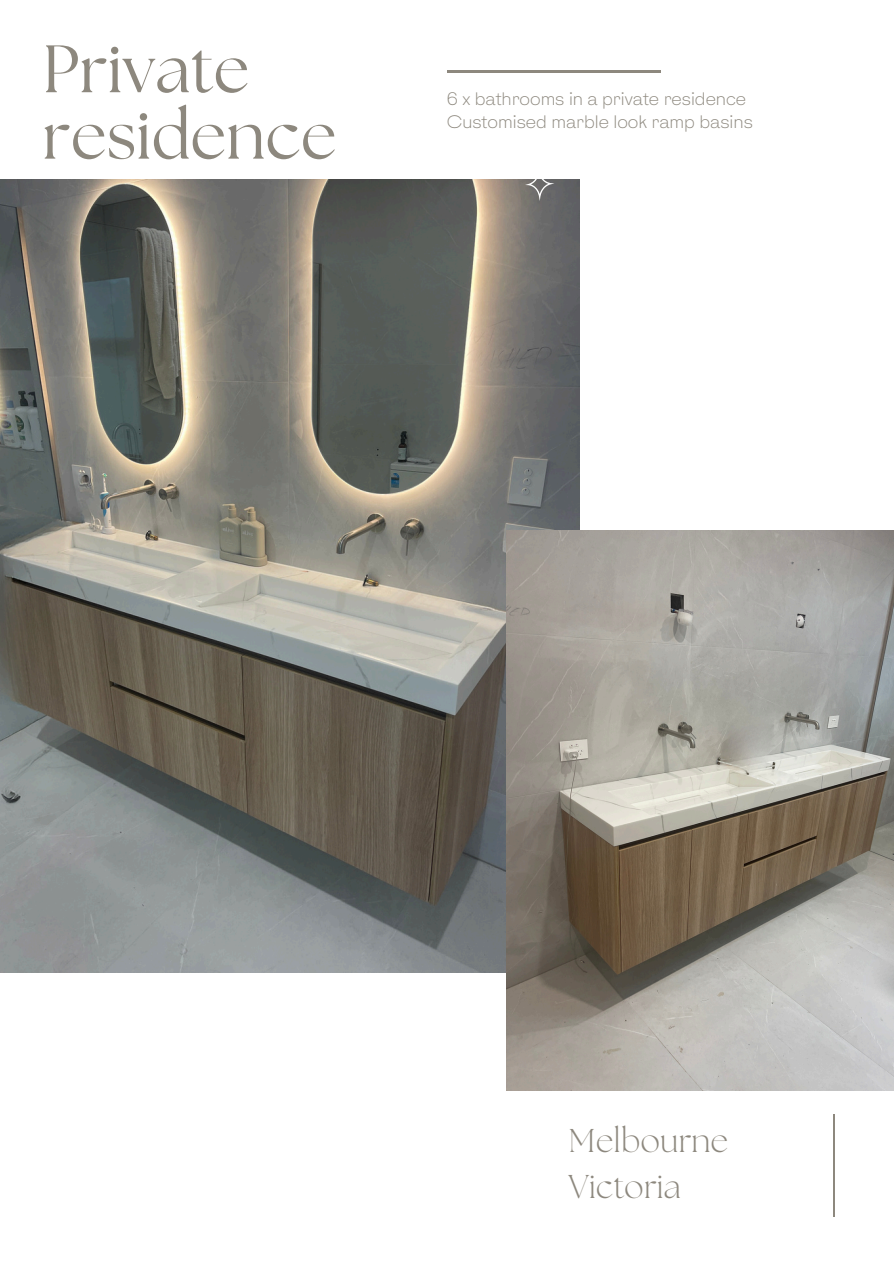
<style>
.page{position:relative;width:894px;height:1264px;background:#fff}
.page>*{position:absolute;margin:0;border:0;box-sizing:border-box;transform-origin:0 0}
.t1{font:66.9px/66.3px "The Seasons";color:#8d887e}
.t2{font:300 32.85px/46.2px "The Seasons";color:#8d887e}
.t3{font:300 17.1px "HK Gothic";color:#8d887e}
</style>
<div class="page">
<img style="left:0;top:180px;width:579px;height:792px">
<svg style="left:506px;top:179px;width:62px;height:21px"></svg>
<hr style="left:446px;top:71px;width:214px;height:2px;background:#8d887e">
<hr style="left:833px;top:1114px;width:1px;height:102px;background:#8d887e">
<img style="left:506px;top:531px;width:387px;height:559px">
<p class="t1" style="left:43px;top:40px;width:295px">Private residence</p>
<p class="t3" style="left:446px;top:89px;width:301px">6 x bathrooms in a private residence</p>
<p class="t3" style="left:446px;top:113px;width:307px">Customised marble look ramp basins</p>
<p class="t2" style="left:568px;top:1119px;width:161px">Melbourne<br>Victoria</p>
</div>
